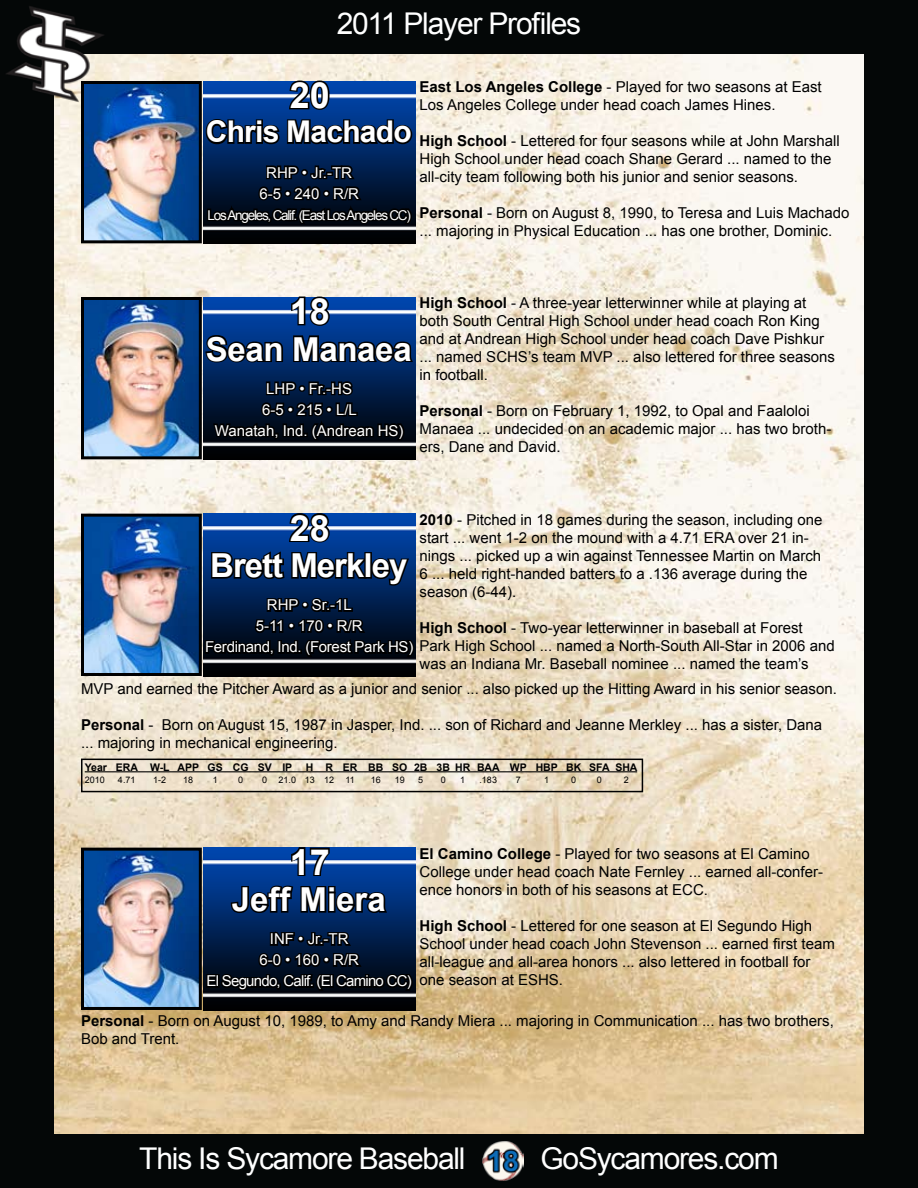
<style>
.page{position:relative;width:918px;height:1188px;background:#fff}
.page>*{position:absolute;margin:0;border:0;box-sizing:border-box;transform-origin:0 0}
.t1{font:700 36px "Arial";color:#fff}
.t2{font:700 33px "Arial";letter-spacing:-.01em;color:#fff}
.t3{font:700 33px "Arial";letter-spacing:-.03em;color:#fff}
.t4{font:30px "Arial";letter-spacing:-.04em;color:#fff}
.t5{font:700 30px "Arial";letter-spacing:-.025em;color:#fff}
.t6{font:15px/18px "Arial";color:#000}
.t7{font:15px/21px "Arial";color:#fff;text-align:center}
.t8{font:15px/21px "Arial";letter-spacing:-.02em;color:#fff;text-align:center}
.t9{font:15px/21px "Arial";letter-spacing:-.05em;color:#fff;text-align:center}
.t10{font:13.5px "Arial";letter-spacing:-.09em;color:#fff}
.t11{font:700 10.5px "Arial";color:#000}
.t12{font:9px "Arial";color:#000}
.s1{font-weight:700}
</style>
<div class="page">
<img style="left:54px;top:54px;width:810px;height:1080px">
<div style="left:0;top:104px;width:54px;height:1030px;background:#040707"></div>
<div style="left:0;top:0;width:918px;height:54px;background:#040707"></div>
<div style="left:0;top:1134px;width:918px;height:54px;background:#040707"></div>
<div style="left:864px;top:54px;width:54px;height:1080px;background:#040707"></div>
<img style="left:0;top:4px;width:107px;height:100px">
<img style="left:204px;top:81px;width:211px;height:163px">
<img style="left:85px;top:85px;width:113px;height:154px">
<div style="left:81px;top:81px;width:121px;height:162px;border:3px solid #000"></div>
<svg style="left:205px;top:163px;width:209px;height:64px;background:#010f24"></svg>
<svg style="left:204px;top:78px;width:210px;height:69px;background:#163c75"></svg>
<img style="left:204px;top:514px;width:211px;height:162px">
<img style="left:85px;top:518px;width:113px;height:154px">
<div style="left:81px;top:514px;width:121px;height:162px;border:3px solid #000"></div>
<svg style="left:203px;top:595px;width:213px;height:65px;background:#010f25"></svg>
<svg style="left:210px;top:511px;width:201px;height:76px;background:#103770"></svg>
<img style="left:483px;top:1140px;width:40px;height:41px">
<img style="left:204px;top:365px;width:211px;height:95px">
<img style="left:85px;top:301px;width:113px;height:154px">
<div style="left:81px;top:297px;width:121px;height:162px;border:3px solid #000"></div>
<svg style="left:211px;top:379px;width:195px;height:73px;background:#0b172a"></svg>
<svg style="left:204px;top:294px;width:211px;height:71px;background:#153c77"></svg>
<div style="left:81px;top:759px;width:562px;height:33px;border:2px solid #000"></div>
<hr style="left:85px;top:771px;width:552px;height:1px;background:#000">
<img style="left:204px;top:848px;width:211px;height:162px">
<img style="left:85px;top:852px;width:113px;height:154px">
<div style="left:81px;top:848px;width:121px;height:162px;border:3px solid #000"></div>
<svg style="left:205px;top:926px;width:209px;height:68px;background:#011027"></svg>
<svg style="left:229px;top:846px;width:161px;height:69px;background:#0f3773"></svg>
<h3 class="t4" style="left:337px;top:4px;width:246px">2011 Player Profiles</h3>
<h1 class="t1" style="left:290px;top:72px;width:42px">20</h1>
<p class="t6" style="left:420px;top:78px;width:404px"><span class="s1">East Los Angeles College</span> - Played for two seasons at East<br>Los Angeles College under head coach James Hines.</p>
<p class="t6" style="left:420px;top:132px;width:422px"><span class="s1">High School</span> - Lettered for four seasons while at John Marshall<br>High School under head coach Shane Gerard ... named to the all-city team following both his junior and senior seasons.</p>
<p class="t6" style="left:420px;top:204px;width:431px"><span class="s1">Personal</span> - Born on August 8, 1990, to Teresa and Luis Machado ... majoring in Physical Education ... has one brother, Dominic.</p>
<h3 class="t5" style="left:206px;top:112px;width:208px">Chris Machado</h3>
<p class="t7" style="left:259px;top:162px;width:101px">RHP • Jr.-TR<br>6-5 • 240 • R/R</p>
<p class="t10" style="left:207px;top:206px;width:205px">Los Angeles, Calif. (East Los Angeles CC)</p>
<h1 class="t1" style="left:290px;top:288px;width:42px">18</h1>
<p class="t6" style="left:420px;top:294px;width:417px"><span class="s1">High School</span> - A three-year letterwinner while at playing at both South Central High School under head coach Ron King and at Andrean High School under head coach Dave Pishkur ... named SCHS’s team MVP ... also lettered for three seasons in football.</p>
<p class="t6" style="left:420px;top:402px;width:413px"><span class="s1">Personal</span> - Born on February 1, 1992, to Opal and Faaloloi<br>Manaea ... undecided on an academic major ... has two broth&shy;ers, Dane and David.</p>
<h2 class="t2" style="left:206px;top:327px;width:207px">Sean Manaea</h2>
<p class="t7" style="left:215px;top:378px;width:190px">LHP • Fr.-HS<br>6-5 • 215 • L/L<br>Wanatah, Ind. (Andrean HS)</p>
<h1 class="t1" style="left:290px;top:504px;width:42px">28</h1>
<p class="t6" style="left:420px;top:511px;width:404px"><span class="s1">2010</span> - Pitched in 18 games during the season, including one start ... went 1-2 on the mound with a 4.71 ERA over 21 in&shy;nings ... picked up a win against Tennessee Martin on March 6 ... held right-handed batters to a .136 average during the season (6-44).</p>
<p class="t6" style="left:420px;top:619px;width:417px"><span class="s1">High School</span> - Two-year letterwinner in baseball at Forest<br>Park High School ... named a North-South All-Star in 2006 and was an Indiana Mr. Baseball nominee ... named the team’s</p>
<h2 class="t3" style="left:210px;top:544px;width:199px">Brett Merkley</h2>
<p class="t8" style="left:205px;top:595px;width:210px">RHP • Sr.-1L<br>5-11 • 170 • R/R<br>Ferdinand, Ind. (Forest Park HS)</p>
<p class="t6" style="left:81px;top:679px;width:757px">MVP and earned the Pitcher Award as a junior and senior ... also picked up the Hitting Award in his senior season.</p>
<p class="t6" style="left:81px;top:715px;width:743px"><span class="s1">Personal</span> - Born on August 15, 1987 in Jasper, Ind. ... son of Richard and Jeanne Merkley ... has a sister, Dana ... majoring in mechanical engineering.</p>
<p class="t11" style="left:85px;top:760px;width:209px">Year ERA W-L APP GS CG SV IP</p>
<p class="t11" style="left:306px;top:760px;width:333px">H R ER BB SO 2B 3B HR BAA WP HBP BK SFA SHA</p>
<p class="t12" style="left:85px;top:774px;width:22px">2010</p>
<p class="t12" style="left:118px;top:774px;width:19px">4.71</p>
<p class="t12" style="left:153px;top:774px;width:15px">1-2</p>
<p class="t12" style="left:183px;top:774px;width:12px">18</p>
<p class="t12" style="left:213px;top:774px;width:7px">1</p>
<p class="t12" style="left:238px;top:774px;width:7px">0</p>
<p class="t12" style="left:262px;top:774px;width:74px">0 21.0 13 12</p>
<p class="t12" style="left:346px;top:774px;width:11px">11</p>
<p class="t12" style="left:371px;top:774px;width:12px">16</p>
<p class="t12" style="left:395px;top:774px;width:12px">19</p>
<p class="t12" style="left:418px;top:774px;width:7px">5</p>
<p class="t12" style="left:441px;top:774px;width:7px">0</p>
<p class="t12" style="left:460px;top:774px;width:7px">1</p>
<p class="t12" style="left:479px;top:774px;width:19px">.183</p>
<p class="t12" style="left:516px;top:774px;width:7px">7</p>
<p class="t12" style="left:544px;top:774px;width:7px">1</p>
<p class="t12" style="left:571px;top:774px;width:7px">0</p>
<p class="t12" style="left:597px;top:774px;width:7px">0</p>
<p class="t12" style="left:624px;top:774px;width:7px">2</p>
<h1 class="t1" style="left:290px;top:838px;width:42px">17</h1>
<p class="t6" style="left:420px;top:845px;width:405px"><span class="s1">El Camino College</span> - Played for two seasons at El Camino<br>College under head coach Nate Fernley ... earned all-confer&shy;ence honors in both of his seasons at ECC.</p>
<p class="t6" style="left:420px;top:917px;width:417px"><span class="s1">High School</span> - Lettered for one season at El Segundo High School under head coach John Stevenson ... earned first team all-league and all-area honors ... also lettered in football for one season at ESHS.</p>
<p class="t6" style="left:81px;top:1012px;width:754px"><span class="s1">Personal</span> - Born on August 10, 1989, to Amy and Randy Miera ... majoring in Communication ... has two brothers,<br>Bob and Trent.</p>
<h2 class="t2" style="left:232px;top:878px;width:156px">Jeff Miera</h2>
<p class="t9" style="left:207px;top:929px;width:207px">INF • Jr.-TR<br>6-0 • 160 • R/R<br>El Segundo, Calif. (El Camino CC)</p>
<h3 class="t4" style="left:139px;top:1139px;width:641px">This Is Sycamore Baseball ● GoSycamores.com</h3>
</div>
